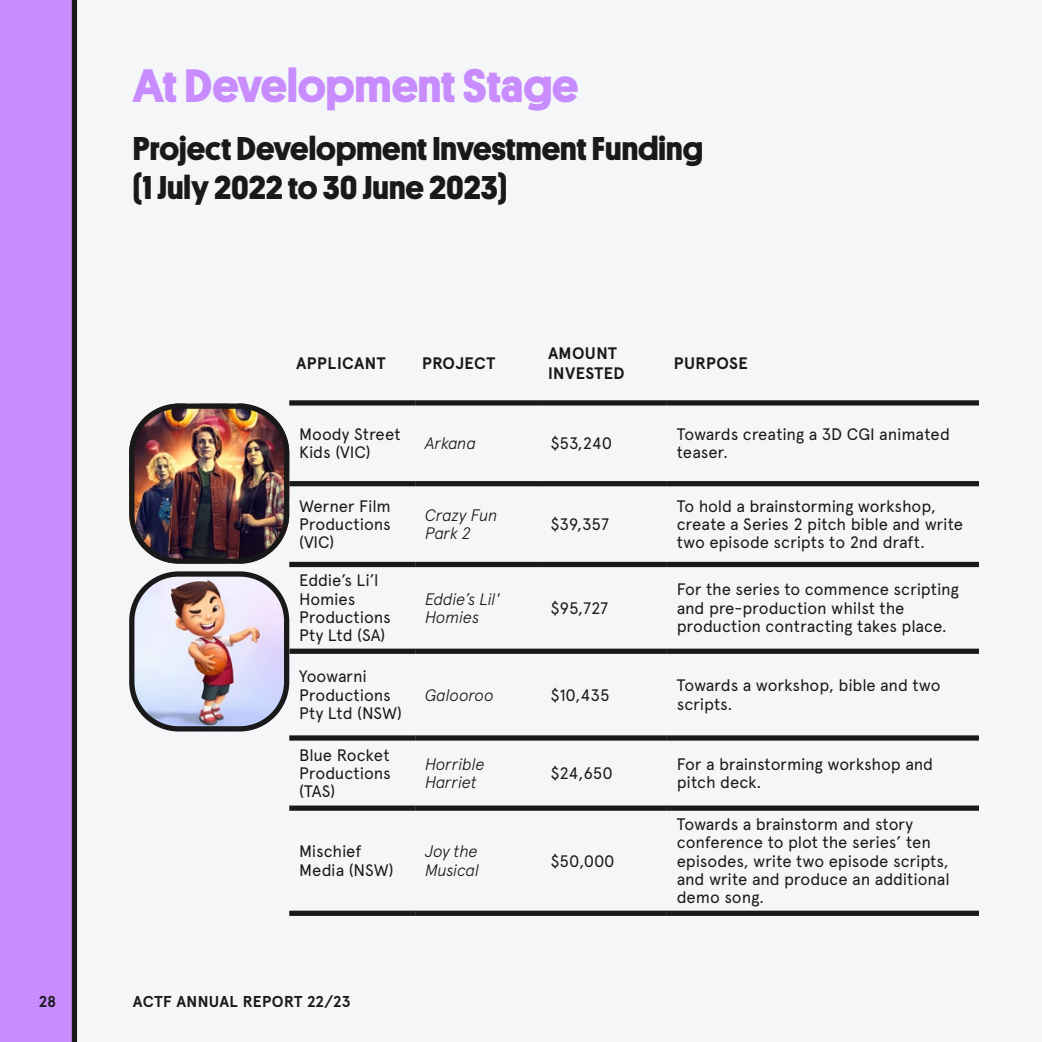
<style>
.page{position:relative;width:1042px;height:1042px;background:#f4f6f8}
.page>*{position:absolute;margin:0;border:0;box-sizing:border-box;transform-origin:0 0}
._2017_Program_Details{font:700 47.25px "Platform";color:#c88cff}
.t1{font:700 33.25px/38.5px "Platform";color:#191919}
.Quote_-_Body_Copy{font:16.62px/18.4px "Apercu";letter-spacing:-.01em;color:#191919}
.Quote_-_Body_Copy-2{font:italic 300 16.62px/18.4px "Apercu";letter-spacing:-.02em;color:#191919}
.Quote_-_Body_Copy-3{font:700 16.62px/20.1px "Apercu Pro";letter-spacing:.02em;color:#191919}
.BTS_Contents_Sub{font:700 15.75px "Apercu Pro";letter-spacing:.015em;color:#191919}
</style>
<div class="page">
<div style="left:289px;top:400px;width:126px;height:5px;background:#191919"></div>
<div style="left:415px;top:400px;width:126px;height:5px;background:#191919"></div>
<div style="left:541px;top:400px;width:126px;height:5px;background:#191919"></div>
<div style="left:667px;top:400px;width:312px;height:5px;background:#191919"></div>
<div style="left:289px;top:481px;width:126px;height:5px;background:#191919"></div>
<div style="left:415px;top:481px;width:126px;height:5px;background:#191919"></div>
<div style="left:541px;top:481px;width:126px;height:5px;background:#191919"></div>
<div style="left:667px;top:481px;width:312px;height:5px;background:#191919"></div>
<div style="left:289px;top:562px;width:126px;height:5px;background:#191919"></div>
<div style="left:415px;top:562px;width:126px;height:5px;background:#191919"></div>
<div style="left:541px;top:562px;width:126px;height:5px;background:#191919"></div>
<div style="left:667px;top:562px;width:312px;height:5px;background:#191919"></div>
<div style="left:289px;top:648px;width:126px;height:6px;background:#191919"></div>
<div style="left:415px;top:648px;width:126px;height:6px;background:#191919"></div>
<div style="left:541px;top:648px;width:126px;height:6px;background:#191919"></div>
<div style="left:667px;top:648px;width:312px;height:6px;background:#191919"></div>
<div style="left:289px;top:735px;width:126px;height:5px;background:#191919"></div>
<div style="left:415px;top:735px;width:126px;height:5px;background:#191919"></div>
<div style="left:541px;top:735px;width:126px;height:5px;background:#191919"></div>
<div style="left:667px;top:735px;width:312px;height:5px;background:#191919"></div>
<div style="left:289px;top:805px;width:126px;height:6px;background:#191919"></div>
<div style="left:415px;top:805px;width:126px;height:6px;background:#191919"></div>
<div style="left:541px;top:805px;width:126px;height:6px;background:#191919"></div>
<div style="left:667px;top:805px;width:312px;height:6px;background:#191919"></div>
<div style="left:289px;top:910px;width:126px;height:6px;background:#191919"></div>
<div style="left:415px;top:910px;width:126px;height:6px;background:#191919"></div>
<div style="left:541px;top:910px;width:126px;height:6px;background:#191919"></div>
<div style="left:667px;top:910px;width:312px;height:6px;background:#191919"></div>
<img style="left:135px;top:409px;width:154px;height:154px">
<div style="left:129px;top:403px;width:160px;height:160px;border:5px solid #191919;border-radius:47px"></div>
<img style="left:135px;top:577px;width:154px;height:154px">
<div style="left:129px;top:571px;width:160px;height:160px;border:5px solid #191919;border-radius:47px"></div>
<svg style="left:0;top:0;width:78px;height:1042px"></svg>
<p class="_2017_Program_Details" style="left:133px;top:51px;width:447px">At Development Stage</p>
<p class="t1" style="left:133px;top:128px;width:571px">Project Development Investment Funding (1 July 2022 to 30 June 2023)</p>
<p class="Quote_-_Body_Copy-3" style="left:296px;top:352px;width:91px">APPLICANT</p>
<p class="Quote_-_Body_Copy-3" style="left:422px;top:352px;width:75px">PROJECT</p>
<p class="Quote_-_Body_Copy-3" style="left:548px;top:342px;width:78px">AMOUNT<br>INVESTED</p>
<p class="Quote_-_Body_Copy-3" style="left:674px;top:352px;width:75px">PURPOSE</p>
<p class="Quote_-_Body_Copy" style="left:299px;top:425px;width:103px">Moody Street<br>Kids (VIC)</p>
<p class="Quote_-_Body_Copy-2" style="left:425px;top:434px;width:53px">Arkana</p>
<p class="Quote_-_Body_Copy" style="left:551px;top:434px;width:63px">$53,240</p>
<p class="Quote_-_Body_Copy" style="left:677px;top:425px;width:275px">Towards creating a 3D CGI animated teaser.</p>
<p class="Quote_-_Body_Copy" style="left:299px;top:496px;width:93px;text-align:justify">Werner Film Productions (VIC)</p>
<p class="Quote_-_Body_Copy-2" style="left:425px;top:506px;width:74px">Crazy Fun<br>Park 2</p>
<p class="Quote_-_Body_Copy" style="left:551px;top:515px;width:60px">$39,357</p>
<p class="Quote_-_Body_Copy" style="left:299px;top:571px;width:93px">Eddie’s Li’l<br>Homies<br>Productions<br>Pty Ltd (SA)</p>
<p class="Quote_-_Body_Copy-2" style="left:425px;top:589px;width:77px">Eddie’s Lil'<br>Homies</p>
<p class="Quote_-_Body_Copy" style="left:551px;top:598px;width:59px">$95,727</p>
<p class="Quote_-_Body_Copy" style="left:677px;top:496px;width:288px">To hold a brainstorming workshop, create a Series 2 pitch bible and write two episode scripts to 2nd draft.</p>
<p class="Quote_-_Body_Copy" style="left:677px;top:580px;width:283px">For the series to commence scripting and pre-production whilst the production contracting takes place.</p>
<p class="Quote_-_Body_Copy" style="left:299px;top:667px;width:104px">Yoowarni<br>Productions<br>Pty Ltd (NSW)</p>
<p class="Quote_-_Body_Copy-2" style="left:425px;top:685px;width:70px">Galooroo</p>
<p class="Quote_-_Body_Copy" style="left:551px;top:685px;width:60px">$10,435</p>
<p class="Quote_-_Body_Copy" style="left:677px;top:676px;width:265px">Towards a workshop, bible and two scripts.</p>
<p class="Quote_-_Body_Copy" style="left:299px;top:745px;width:93px;text-align:justify">Blue Rocket Productions (TAS)</p>
<p class="Quote_-_Body_Copy-2" style="left:425px;top:754px;width:61px">Horrible<br>Harriet</p>
<p class="Quote_-_Body_Copy" style="left:551px;top:764px;width:63px">$24,650</p>
<p class="Quote_-_Body_Copy" style="left:677px;top:754px;width:258px">For a brainstorming workshop and pitch deck.</p>
<p class="Quote_-_Body_Copy" style="left:299px;top:842px;width:96px">Mischief<br>Media (NSW)</p>
<p class="Quote_-_Body_Copy-2" style="left:425px;top:842px;width:56px">Joy the<br>Musical</p>
<p class="Quote_-_Body_Copy" style="left:551px;top:851px;width:65px">$50,000</p>
<p class="BTS_Contents_Sub" style="left:39px;top:989px;width:19px">28</p>
<p class="BTS_Contents_Sub" style="left:133px;top:989px;width:219px">ACTF ANNUAL REPORT 22/23</p>
<p class="Quote_-_Body_Copy" style="left:677px;top:815px;width:274px">Towards a brainstorm and story conference to plot the series’ ten episodes, write two episode scripts, and write and produce an additional demo song.</p>
</div>
